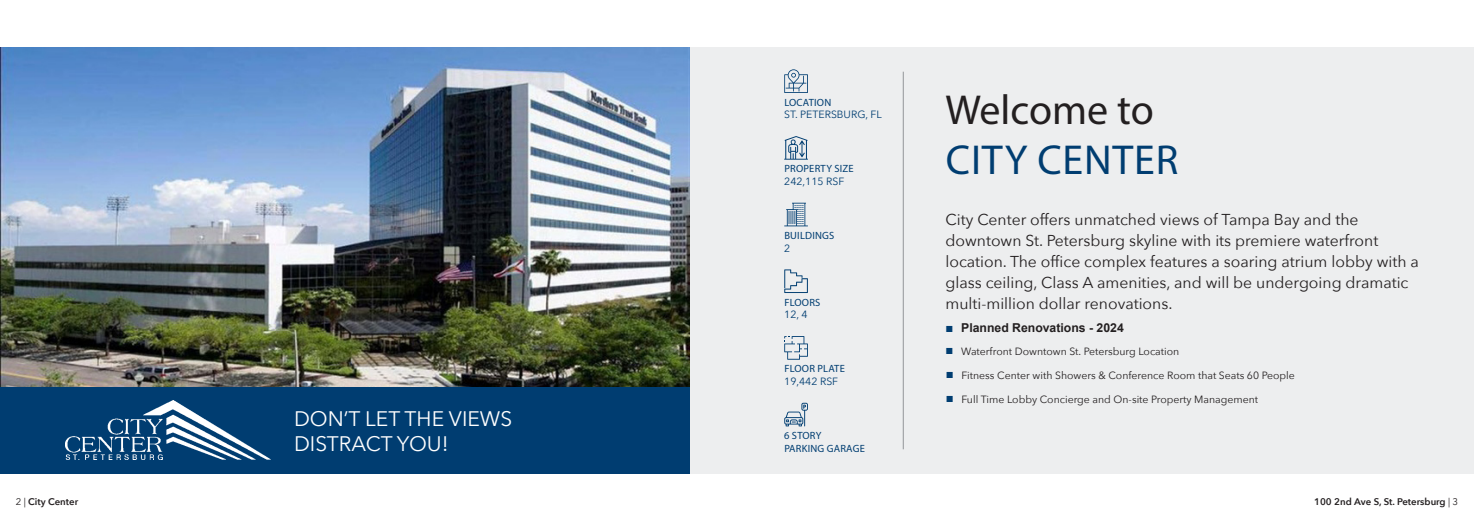
<style>
.page{position:relative;width:1474px;height:521px;background:#fff}
.page>*{position:absolute;margin:0;border:0;box-sizing:border-box;transform-origin:0 0}
.t1{font:42px "Myriad Pro";letter-spacing:.02em;color:#003d71}
.t2{font:42px "Myriad Pro";color:#231f20}
.t3{font:21px/25.2px "Avenir Next";color:#fff}
.t4{font:15.75px/21px "Avenir Next";color:#231f20}
.t5{font:700 12.25px "Arial";color:#231f20}
.t6{font:10.5px "Avenir Next";color:#231f20}
.t7{font:10.5px/12.6px "Myriad Pro";letter-spacing:.02em;color:#003d71}
.t8{font:10.5px/12.6px "Avenir Next";color:#003d71}
.t9{font:600 9.62px "Avenir Next";color:#231f20}
.s1{font-family:"Myriad Pro"}
.s2{font-family:"Avenir Next"}
.s3{font-size:13.12px;color:#003d71}
.s4{font-family:"Arial";font-weight:700;font-size:13.12px;color:#003d71}
.s5{font-weight:400}
</style>
<div class="page">
<div style="left:0;top:47px;width:737px;height:427px;background:#edeeef"></div>
<div style="left:737px;top:47px;width:736px;height:427px;background:#edeeef"></div>
<hr style="left:903px;top:72px;width:1px;height:377px;background:#939598">
<div style="left:0;top:386px;width:689px;height:88px;background:#003d71"></div>
<img style="left:65px;top:401px;width:205px;height:58px">
<img style="left:0;top:47px;width:689px;height:339px">
<svg style="left:784px;top:69px;width:24px;height:24px"></svg>
<svg style="left:784px;top:136px;width:24px;height:24px"></svg>
<svg style="left:784px;top:203px;width:24px;height:23px"></svg>
<svg style="left:784px;top:269px;width:24px;height:24px"></svg>
<svg style="left:784px;top:336px;width:24px;height:24px"></svg>
<svg style="left:784px;top:403px;width:24px;height:23px"></svg>
<p class="t3" style="left:294px;top:405px;width:220px">DON’T LET THE VIEWS<br>DISTRACT YOU!</p>
<p class="t8" style="left:784px;top:95px;width:99px"><span class="s1">LOCATION<br></span>ST. PETERSBURG, FL</p>
<p class="t7" style="left:784px;top:162px;width:71px">PROPERTY SIZE<br><span class="s2">242,115 RSF</span></p>
<p class="t7" style="left:784px;top:229px;width:52px">BUILDINGS<br><span class="s2">2</span></p>
<p class="t7" style="left:784px;top:296px;width:38px">FLOORS<br><span class="s2">12, 4</span></p>
<p class="t7" style="left:784px;top:362px;width:62px">FLOOR PLATE<br><span class="s2">19,442 RSF</span></p>
<p class="t7" style="left:784px;top:429px;width:82px">6 STORY<br>PARKING GARAGE</p>
<p class="t2" style="left:945px;top:84px;width:210px">Welcome to</p>
<p class="t1" style="left:945px;top:134px;width:234px">CITY CENTER</p>
<p class="t4" style="left:945px;top:209px;width:475px">City Center offers unmatched views of Tampa Bay and the downtown St. Petersburg skyline with its premiere waterfront location. The office complex features a soaring atrium lobby with a glass ceiling, Class A amenities, and will be undergoing dramatic multi-million dollar renovations.</p>
<p class="t5" style="left:945px;top:321px;width:180px"><span class="s3">■</span> Planned Renovations - 2024</p>
<p class="t6" style="left:945px;top:342px;width:235px"><span class="s4">■</span> Waterfront Downtown St. Petersburg Location</p>
<p class="t6" style="left:945px;top:366px;width:350px"><span class="s4">■</span> Fitness Center with Showers &amp; Conference Room that Seats 60 People</p>
<p class="t6" style="left:945px;top:390px;width:314px"><span class="s4">■</span> Full Time Lobby Concierge and On-site Property Management</p>
<p class="t9" style="left:16px;top:494px;width:64px"><span class="s5">2 |</span> City Center</p>
<p class="t9" style="left:1314px;top:494px;width:145px">100 2nd Ave S, St. Petersburg <span class="s5">| 3</span></p>
</div>
